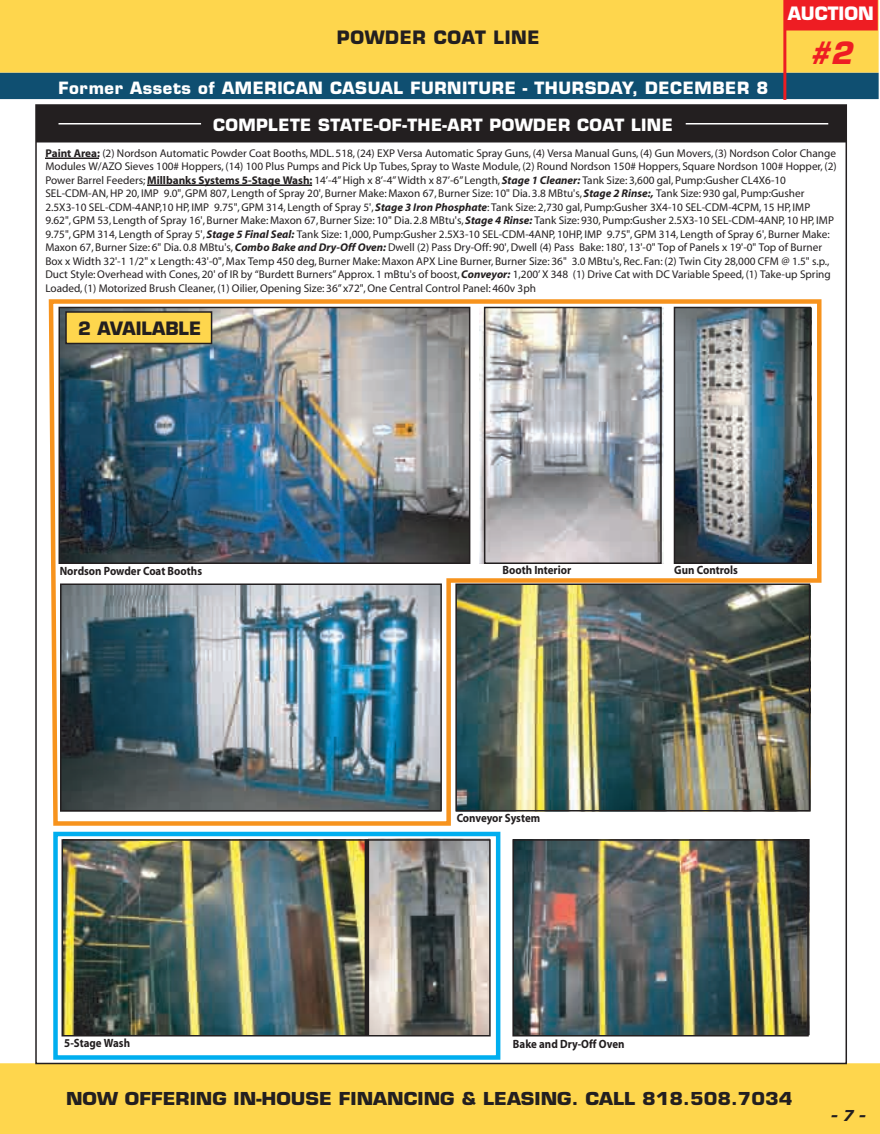
<style>
.page{position:relative;width:880px;height:1134px;background:#fff}
.page>*{position:absolute;margin:0;border:0;box-sizing:border-box;transform-origin:0 0}
.t1{font:italic 700 30px "Eurostile";color:#ee1d23}
.t2{font:700 18px "Eurostile";letter-spacing:.035em;color:#231f20}
.t3{font:700 18px "Eurostile";color:#231f20}
.t4{font:700 18px "Eurostile";color:#fff}
.t5{font:700 17.4px "Eurostile";color:#231f20;scale:1.09 1}
.t6{font:700 16.5px "Eurostile";letter-spacing:.035em;color:#fff}
.t7{font:italic 700 15px "Verdana";color:#231f20}
.t8{font:700 12px "Myriad";color:#231f20;scale:.91 1}
.t9{font:11.25px/13.5px "Myriad";color:#231f20}
.s1{font-weight:700}
.s2{font-weight:700;font-style:italic}
</style>
<div class="page">
<div style="left:0;top:1063px;width:880px;height:71px;background:#fed64d"></div>
<div style="left:0;top:0;width:878px;height:73px;background:#fed64d"></div>
<div style="left:0;top:73px;width:878px;height:26px;background:#0f4f71"></div>
<div style="left:36px;top:105px;width:810px;height:37px;background:#231f20"></div>
<svg style="left:58px;top:123px;width:144px;height:2px"></svg>
<svg style="left:685px;top:123px;width:144px;height:2px"></svg>
<img style="left:371px;top:838px;width:119px;height:195px">
<img style="left:65px;top:842px;width:297px;height:191px">
<img style="left:515px;top:840px;width:294px;height:195px">
<img style="left:48px;top:299px;width:774px;height:525px">
<div style="left:53px;top:832px;width:447px;height:228px;border:4px solid #00aeef"></div>
<svg style="left:45px;top:157px;width:54px;height:2px"></svg>
<svg style="left:147px;top:184px;width:166px;height:2px"></svg>
<div style="left:512px;top:839px;width:296px;height:197px;border:2px solid #231f20"></div>
<div style="left:62px;top:839px;width:429px;height:197px;border:2px solid #231f20"></div>
<svg style="left:362px;top:835px;width:9px;height:202px;background:#78715a"></svg>
<div style="left:60px;top:584px;width:382px;height:228px;border:2px solid #231f20"></div>
<div style="left:455px;top:584px;width:355px;height:228px;border:2px solid #231f20"></div>
<div style="left:484px;top:307px;width:178px;height:257px;border:2px solid #231f20"></div>
<div style="left:58px;top:307px;width:412px;height:257px;border:2px solid #231f20"></div>
<div style="left:674px;top:307px;width:137px;height:257px;border:2px solid #231f20"></div>
<svg style="left:782px;top:0;width:6px;height:100px"></svg>
<div style="left:785px;top:0;width:93px;height:30px;background:#ee1d23"></div>
<div style="left:66px;top:312px;width:146px;height:32px;background:#fed64d"></div>
<div style="left:65px;top:311px;width:147px;height:33px;border:2px solid #231f20"></div>
<p class="t2" style="left:337px;top:26px;width:204px">POWDER COAT LINE</p>
<p class="t6" style="left:58px;top:77px;width:711px">Former Assets of AMERICAN CASUAL FURNITURE - THURSDAY, DECEMBER 8</p>
<p class="t6" style="left:213px;top:114px;width:461px">COMPLETE STATE-OF-THE-ART POWDER COAT LINE</p>
<p class="t4" style="left:788px;top:3px;width:88px">AUCTION</p>
<p class="t1" style="left:809px;top:34px;width:45px">#2</p>
<p class="t9" style="left:45px;top:147px;width:793px"><span class="s1">Paint Area:</span> (2) Nordson Automatic Powder Coat Booths, MDL. 518, (24) EXP Versa Automatic Spray Guns, (4) Versa Manual Guns, (4) Gun Movers, (3) Nordson Color Change Modules W/AZO Sieves 100# Hoppers, (14) 100 Plus Pumps and Pick Up Tubes, Spray to Waste Module, (2) Round Nordson 150# Hoppers, Square Nordson 100# Hopper, (2)<br>Power Barrel Feeders; <span class="s1">Millbanks Systems 5-Stage Wash:</span> 14’-4” High x 8’-4” Width x 87’-6” Length, <span class="s2">Stage 1 Cleaner:</span> Tank Size: 3,600 gal, Pump:Gusher CL4X6-10<br>SEL-CDM-AN, HP 20, IMP 9.0", GPM 807, Length of Spray 20', Burner Make: Maxon 67, Burner Size: 10" Dia. 3.8 MBtu's, <span class="s2">Stage 2 Rinse:,</span> Tank Size: 930 gal, Pump:Gusher 2.5X3-10 SEL-CDM-4ANP,10 HP, IMP 9.75", GPM 314, Length of Spray 5', <span class="s2">Stage 3 Iron Phosphate</span>: Tank Size: 2,730 gal, Pump:Gusher 3X4-10 SEL-CDM-4CPM, 15 HP, IMP 9.62", GPM 53, Length of Spray 16', Burner Make: Maxon 67, Burner Size: 10" Dia. 2.8 MBtu's, <span class="s2">Stage 4 Rinse:</span> Tank Size: 930, Pump:Gusher 2.5X3-10 SEL-CDM-4ANP, 10 HP, IMP 9.75", GPM 314, Length of Spray 5', <span class="s2">Stage 5 Final Seal:</span> Tank Size: 1,000, Pump:Gusher 2.5X3-10 SEL-CDM-4ANP, 10HP, IMP 9.75", GPM 314, Length of Spray 6', Burner Make:<br>Maxon 67, Burner Size: 6" Dia. 0.8 MBtu's, <span class="s2">Combo Bake and Dry-Off Oven:</span> Dwell (2) Pass Dry-Off: 90', Dwell (4) Pass Bake: 180', 13'-0" Top of Panels x 19'-0" Top of Burner Box x Width 32'-1 1/2" x Length: 43'-0", Max Temp 450 deg, Burner Make: Maxon APX Line Burner, Burner Size: 36" 3.0 MBtu's, Rec. Fan: (2) Twin City 28,000 CFM @ 1.5" s.p., Duct Style: Overhead with Cones, 20' of IR by “Burdett Burners” Approx. 1 mBtu's of boost, <span class="s2">Conveyor:</span> 1,200’ X 348 (1) Drive Cat with DC Variable Speed, (1) Take-up Spring Loaded, (1) Motorized Brush Cleaner, (1) Oilier, Opening Size: 36” x72", One Central Control Panel: 460v 3ph</p>
<p class="t3" style="left:78px;top:317px;width:125px">2 AVAILABLE</p>
<p class="t8" style="left:60px;top:565px;width:158px">Nordson Powder Coat Booths</p>
<p class="t8" style="left:502px;top:564px;width:77px">Booth Interior</p>
<p class="t8" style="left:674px;top:564px;width:71px">Gun Controls</p>
<p class="t8" style="left:457px;top:812px;width:93px">Conveyor System</p>
<p class="t8" style="left:64px;top:1036px;width:74px">5-Stage Wash</p>
<p class="t8" style="left:513px;top:1038px;width:124px">Bake and Dry-Off Oven</p>
<p class="t5" style="left:66px;top:1088px;width:668px">NOW OFFERING IN-HOUSE FINANCING &amp; LEASING. CALL 818.508.7034</p>
<p class="t7" style="left:831px;top:1106px;width:37px">- 7 -</p>
</div>
